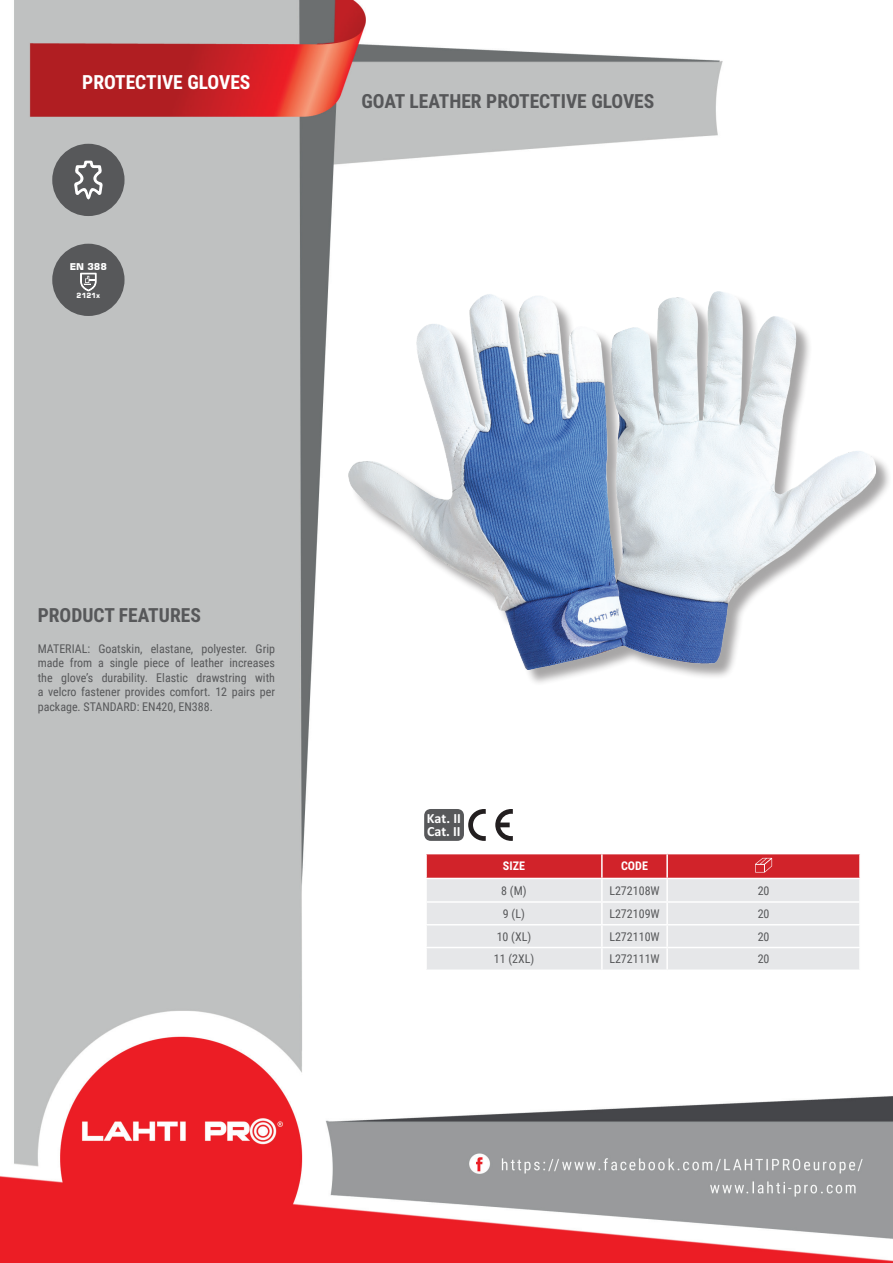
<style>
.page{position:relative;width:893px;height:1263px;background:#fff}
.page>*{position:absolute;margin:0;border:0;box-sizing:border-box;transform-origin:0 0}
.t1{font:700 19.5px "Roboto Condensed";color:#57585a}
.t2{font:700 19.5px "Roboto Condensed";color:#fff}
.t3{font:700 14.1px/12.9px "Calibri Profix";color:#fff}
.t4{font:12px/14.4px "Roboto Condensed";color:#57585a;text-align:justify}
.t5{font:700 12px "Roboto Condensed";color:#fff}
.t6{font:700 9.3px "Square 721 BT";color:#fff}
.t7{font:700 7.05px "Square 721 BT";color:#fff}
</style>
<div class="page">
<img style="left:0;top:0;width:893px;height:1263px">
<div style="left:52px;top:144px;width:73px;height:72px;background:#57585a;border-radius:50%"></div>
<div style="left:52px;top:244px;width:73px;height:72px;background:#57585a;border-radius:50%"></div>
<div style="left:351px;top:294px;width:541px;height:392px;background:#231f20;opacity:.4"></div>
<img style="left:349px;top:292px;width:527px;height:377px">
<hr style="left:425px;top:854px;width:2px;height:24px;background:#fff">
<hr style="left:425px;top:879px;width:2px;height:22px;background:#fff">
<hr style="left:425px;top:903px;width:2px;height:21px;background:#fff">
<hr style="left:425px;top:925px;width:2px;height:22px;background:#fff">
<hr style="left:425px;top:948px;width:2px;height:21px;background:#fff">
<hr style="left:859px;top:854px;width:2px;height:24px;background:#fff">
<hr style="left:859px;top:879px;width:2px;height:22px;background:#fff">
<hr style="left:859px;top:903px;width:2px;height:21px;background:#fff">
<hr style="left:859px;top:925px;width:2px;height:22px;background:#fff">
<hr style="left:859px;top:948px;width:2px;height:21px;background:#fff">
<hr style="left:425px;top:853px;width:177px;height:1px;background:#fff">
<hr style="left:667px;top:853px;width:194px;height:1px;background:#fff">
<hr style="left:425px;top:878px;width:177px;height:1px;background:#fff">
<hr style="left:667px;top:878px;width:194px;height:1px;background:#fff">
<hr style="left:425px;top:901px;width:177px;height:2px;background:#fff">
<hr style="left:667px;top:901px;width:194px;height:2px;background:#fff">
<hr style="left:425px;top:924px;width:177px;height:1px;background:#fff">
<hr style="left:667px;top:924px;width:194px;height:1px;background:#fff">
<hr style="left:425px;top:947px;width:177px;height:1px;background:#fff">
<hr style="left:667px;top:947px;width:194px;height:1px;background:#fff">
<hr style="left:425px;top:969px;width:177px;height:2px;background:#fff">
<hr style="left:602px;top:969px;width:65px;height:2px;background:#fff">
<hr style="left:667px;top:969px;width:194px;height:2px;background:#fff">
<svg style="left:426px;top:853px;width:434px;height:117px;background:#e3c2c5"></svg>
<div style="left:424px;top:809px;width:40px;height:32px;background:#57585a;border-radius:7px"></div>
<svg style="left:495px;top:809px;width:18px;height:32px"></svg>
<svg style="left:468px;top:809px;width:18px;height:32px"></svg>
<svg style="left:74px;top:160px;width:29px;height:40px"></svg>
<svg style="left:80px;top:272px;width:17px;height:20px"></svg>
<h1 class="t2" style="left:82px;top:69px;width:170px">PROTECTIVE GLOVES</h1>
<p class="t6" style="left:70px;top:261px;width:39px">EN 388</p>
<p class="t7" style="left:77px;top:291px;width:25px">2121x</p>
<h1 class="t1" style="left:361px;top:88px;width:294px">GOAT LEATHER PROTECTIVE GLOVES</h1>
<h1 class="t1" style="left:38px;top:601px;width:165px">PRODUCT FEATURES</h1>
<p class="t4" style="left:38px;top:641px;width:239px">MATERIAL: Goatskin, elastane, polyester. Grip made from a single piece of leather increases the glove’s durability. Elastic drawstring with a velcro fastener provides comfort. 12 pairs per package. STANDARD: EN420, EN388.</p>
<p class="t3" style="left:427px;top:811px;width:35px">Kat. II<br>Cat. II</p>
<p class="t5" style="left:503px;top:858px;width:23px">SIZE</p>
<p class="t5" style="left:621px;top:858px;width:28px">CODE</p>
<p class="t4" style="left:501px;top:883px;width:27px">8 (M)</p>
<p class="t4" style="left:609px;top:883px;width:52px">L272108W</p>
<p class="t4" style="left:758px;top:883px;width:13px">20</p>
<p class="t4" style="left:503px;top:906px;width:23px">9 (L)</p>
<p class="t4" style="left:609px;top:906px;width:52px">L272109W</p>
<p class="t4" style="left:758px;top:906px;width:13px">20</p>
<p class="t4" style="left:497px;top:929px;width:36px">10 (XL)</p>
<p class="t4" style="left:609px;top:929px;width:52px">L272110W</p>
<p class="t4" style="left:758px;top:929px;width:13px">20</p>
<p class="t4" style="left:494px;top:951px;width:42px">11 (2XL)</p>
<p class="t4" style="left:609px;top:951px;width:52px">L272111W</p>
<p class="t4" style="left:758px;top:951px;width:13px">20</p>
</div>
